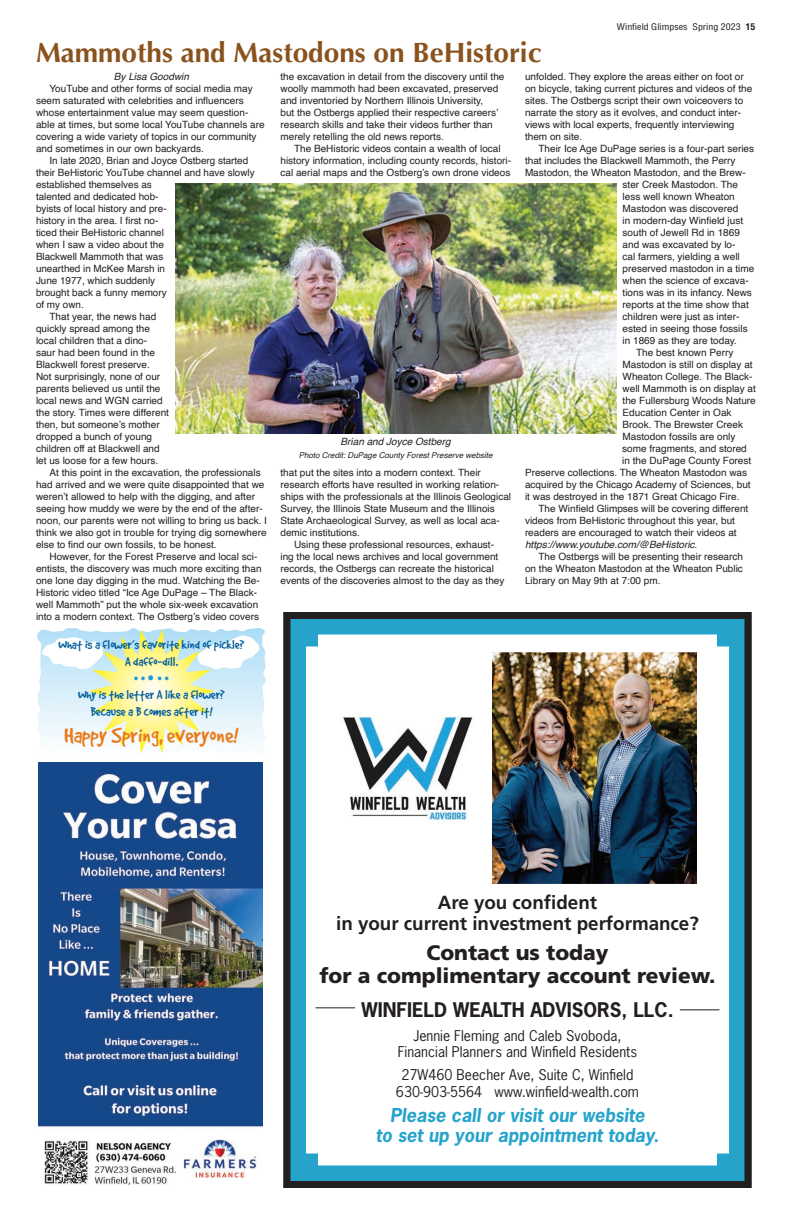
<style>
.page{position:relative;width:792px;height:1224px;background:#fff}
.page>*{position:absolute;margin:0;border:0;box-sizing:border-box;transform-origin:0 0}
.t1{font:700 28px "Optima";color:#8a521d}
.t2{font:24px "Good Dog Plain";color:#ea7c1d}
.t3{font:900 21px/23px "Frutiger";color:#231f20;text-align:center}
.t4{font:700 19px/21px "Frutiger";color:#231f20;text-align:center}
.t5{font:700 19px "News Gothic";color:#231f20}
.t6{font:italic 700 18px/20px "News Gothic";color:#25a3cb;text-align:center}
.t7{font:14px/16.8px "News Gothic";color:#231f20;text-align:center}
.t8{font:14px "Good Dog Plain";color:#005d9c}
.t9{font:14px "Good Dog Plain";color:#2699cd}
.t10{font:10px/12px "Helvetica";color:#231f20}
.t11{font:italic 10px "Helvetica";color:#231f20}
.t12{font:condensed 9px "Helvetica";color:#231f20;scale:1.1 1}
.t13{font:italic 8px "Helvetica";color:#231f20}
.s1{font-weight:700}
.s2{font-size:19px}
.s3{font-style:italic}
</style>
<div class="page">
<svg style="left:37px;top:628px;width:229px;height:125px"></svg>
<div style="left:284px;top:613px;width:467px;height:575px;background:#25a3cb"></div>
<div style="left:284px;top:612px;width:468px;height:576px;border:7px solid #231f20"></div>
<div style="left:306px;top:634px;width:423px;height:532px;background:#fff"></div>
<img style="left:492px;top:652px;width:205px;height:231px">
<img style="left:338px;top:712px;width:140px;height:112px">
<hr style="left:316px;top:1007px;width:39px;height:1px;background:#231f20">
<hr style="left:680px;top:1009px;width:39px;height:1px;background:#231f20">
<img style="left:38px;top:763px;width:225px;height:422px">
<img style="left:175px;top:184px;width:442px;height:250px">
<p class="t1" style="left:36px;top:36px;width:507px">Mammoths and Mastodons on BeHistoric</p>
<p class="t12" style="left:617px;top:21px;width:127px">Winfield Glimpses Spring 2023 <span class="s1">15</span></p>
<p class="t11" style="left:114px;top:69px;width:77px">By Lisa Goodwin</p>
<p class="t10" style="left:36px;top:83px;width:230px;text-indent:14px">YouTube and other forms of social media may seem saturated with celebrities and influencers whose entertainment value may seem question&shy;able at times, but some local YouTube channels are covering a wide variety of topics in our community and sometimes in our own backyards.</p>
<p class="t10" style="left:36px;top:155px;width:220px;text-indent:14px">In late 2020, Brian and Joyce Ostberg started their BeHistoric YouTube channel and have slowly established themselves as<br>talented and dedicated hob-<br>byists of local history and pre-<br>history in the area. I first no-<br>ticed their BeHistoric channel<br>when I saw a video about the<br>Blackwell Mammoth that was<br>unearthed in McKee Marsh in<br>June 1977, which suddenly<br>brought back a funny memory<br>of my own.</p>
<p class="t10" style="left:36px;top:311px;width:135px;text-indent:14px">That year, the news had quickly spread among the local children that a dino&shy;saur had been found in the<br>Blackwell forest preserve.<br>Not surprisingly, none of our parents believed us until the local news and WGN carried the story. Times were different then, but someone’s mother dropped a bunch of young children off at Blackwell and let us loose for a few hours.</p>
<p class="t10" style="left:36px;top:467px;width:232px;text-indent:14px">At this point in the excavation, the professionals had arrived and we were quite disappointed that we weren’t allowed to help with the digging, and after seeing how muddy we were by the end of the after&shy;noon, our parents were not willing to bring us back. I think we also got in trouble for trying dig somewhere else to find our own fossils, to be honest.</p>
<p class="t10" style="left:36px;top:551px;width:227px;text-indent:14px">However, for the Forest Preserve and local sci&shy;entists, the discovery was much more exciting than one lone day digging in the mud. Watching the Be-Historic video titled “Ice Age DuPage – The Black&shy;well Mammoth” put the whole six-week excavation into a modern context. The Ostberg’s video covers</p>
<p class="t8" style="left:59px;top:637px;width:187px">What is a flower’s favorite kind of pickle?</p>
<p class="t8" style="left:125px;top:654px;width:54px">A daffo-dill.</p>
<p class="t9" style="left:134px;top:671px;width:36px">••<span class="s2">•</span>••</p>
<p class="t8" style="left:78px;top:687px;width:148px">Why is the letter A like a flower?</p>
<p class="t8" style="left:90px;top:704px;width:124px">Because a B comes after it!</p>
<p class="t2" style="left:64px;top:723px;width:176px">Happy Spring, everyone!</p>
<p class="t10" style="left:280px;top:71px;width:225px">the excavation in detail from the discovery until the woolly mammoth had been excavated, preserved and inventoried by Northern Illinois University,<br>but the Ostbergs applied their respective careers’ research skills and take their videos further than merely retelling the old news reports.</p>
<p class="t10" style="left:280px;top:143px;width:232px;text-align:center">The BeHistoric videos contain a wealth of local history information, including county records, histori&shy;cal aerial maps and the Ostberg’s own drone videos</p>
<p class="t11" style="left:341px;top:434px;width:112px">Brian and Joyce Ostberg</p>
<p class="t13" style="left:299px;top:449px;width:195px">Photo Credit: DuPage County Forest Preserve website</p>
<p class="t10" style="left:280px;top:467px;width:232px">that put the sites into a modern context. Their research efforts have resulted in working relation&shy;ships with the professionals at the Illinois Geological Survey, the Illinois State Museum and the Illinois State Archaeological Survey, as well as local aca&shy;demic institutions.</p>
<p class="t10" style="left:280px;top:539px;width:225px;text-indent:14px">Using these professional resources, exhaust&shy;ing the local news archives and local government records, the Ostbergs can recreate the historical events of the discoveries almost to the day as they</p>
<p class="t10" style="left:525px;top:71px;width:229px">unfolded. They explore the areas either on foot or on bicycle, taking current pictures and videos of the sites. The Ostbergs script their own voiceovers to narrate the story as it evolves, and conduct inter&shy;views with local experts, frequently interviewing them on site.</p>
<p class="t10" style="left:538px;top:143px;width:217px">Their Ice Age DuPage series is a four-part series</p>
<p class="t10" style="left:525px;top:155px;width:212px">that includes the Blackwell Mammoth, the Perry</p>
<p class="t10" style="left:525px;top:167px;width:222px">Mastodon, the Wheaton Mastodon, and the Brew-</p>
<p class="t10" style="left:623px;top:179px;width:117px">ster Creek Mastodon. The</p>
<p class="t10" style="left:623px;top:191px;width:114px">less well known Wheaton</p>
<p class="t10" style="left:623px;top:203px;width:117px">Mastodon was discovered</p>
<p class="t10" style="left:623px;top:215px;width:122px">in modern-day Winfield just</p>
<p class="t10" style="left:623px;top:227px;width:119px">south of Jewell Rd in 1869</p>
<p class="t10" style="left:623px;top:239px;width:114px">and was excavated by lo-</p>
<p class="t10" style="left:623px;top:251px;width:119px">cal farmers, yielding a well</p>
<p class="t10" style="left:623px;top:263px;width:133px">preserved mastodon in a time</p>
<p class="t10" style="left:623px;top:275px;width:128px">when the science of excava-</p>
<p class="t10" style="left:623px;top:287px;width:131px">tions was in its infancy. News</p>
<p class="t10" style="left:623px;top:299px;width:128px">reports at the time show that</p>
<p class="t10" style="left:623px;top:311px;width:118px">children were just as inter-</p>
<p class="t10" style="left:623px;top:323px;width:127px">ested in seeing those fossils</p>
<p class="t10" style="left:623px;top:335px;width:116px">in 1869 as they are today.</p>
<p class="t10" style="left:636px;top:347px;width:99px">The best known Perry</p>
<p class="t10" style="left:623px;top:359px;width:132px">Mastodon is still on display at</p>
<p class="t10" style="left:623px;top:371px;width:131px">Wheaton College. The Black-</p>
<p class="t10" style="left:623px;top:383px;width:135px">well Mammoth is on display at</p>
<p class="t10" style="left:623px;top:395px;width:135px">the Fullersburg Woods Nature</p>
<p class="t10" style="left:623px;top:407px;width:110px">Education Center in Oak</p>
<p class="t10" style="left:623px;top:419px;width:122px">Brook. The Brewster Creek</p>
<p class="t10" style="left:623px;top:431px;width:114px">Mastodon fossils are only</p>
<p class="t10" style="left:622px;top:443px;width:126px">some fragments, and stored</p>
<p class="t10" style="left:622px;top:455px;width:130px">in the DuPage County Forest</p>
<p class="t10" style="left:525px;top:467px;width:224px">Preserve collections. The Wheaton Mastodon was</p>
<p class="t10" style="left:525px;top:479px;width:227px">acquired by the Chicago Academy of Sciences, but</p>
<p class="t10" style="left:525px;top:491px;width:216px">it was destroyed in the 1871 Great Chicago Fire.</p>
<p class="t10" style="left:525px;top:503px;width:225px;text-indent:14px">The Winfield Glimpses will be covering different videos from BeHistoric throughout this year, but readers are encouraged to watch their videos at <span class="s3">https://www.youtube.com/@BeHistoric</span>.</p>
<p class="t10" style="left:525px;top:551px;width:220px;text-align:justify;text-indent:14px">The Ostbergs will be presenting their research on the Wheaton Mastodon at the Wheaton Public Library on May 9th at 7:00 pm.</p>
<p class="t4" style="left:336px;top:892px;width:364px">Are you confident<br>in your current investment performance?</p>
<p class="t3" style="left:319px;top:941px;width:398px">Contact us today<br>for a complimentary account review.</p>
<p class="t5" style="left:361px;top:997px;width:314px">WINFIELD WEALTH ADVISORS, LLC.</p>
<p class="t7" style="left:398px;top:1027px;width:241px">Jennie Fleming and Caleb Svoboda,<br>Financial Planners and Winfield Residents</p>
<p class="t7" style="left:396px;top:1066px;width:245px">27W460 Beecher Ave, Suite C, Winfield<br>630-903-5564 www.winfield-wealth.com</p>
<p class="t6" style="left:376px;top:1105px;width:285px">Please call or visit our website<br>to set up your appointment today.</p>
</div>
